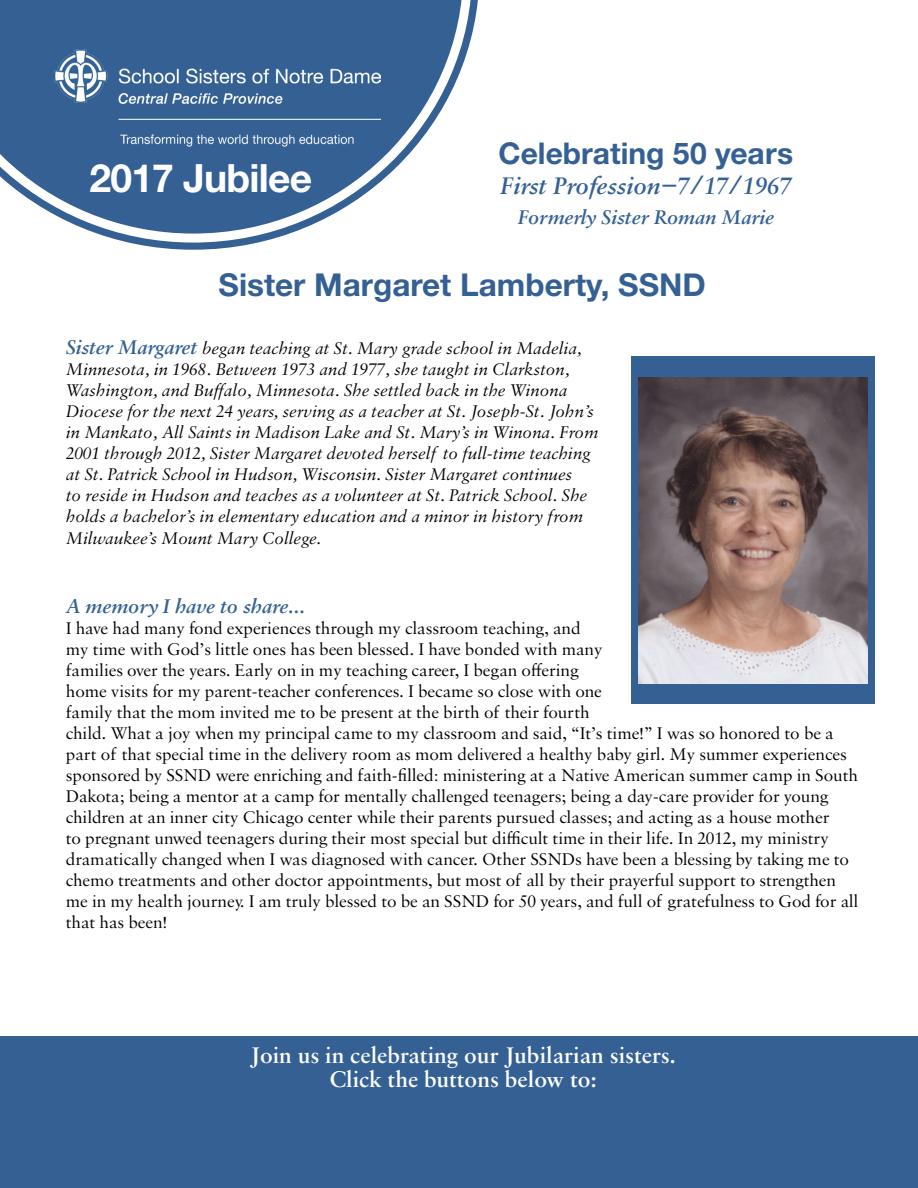
<style>
.page{position:relative;width:918px;height:1188px;background:#fff}
.page>*{position:absolute;margin:0;border:0;box-sizing:border-box;transform-origin:0 0}
.t1{font:700 39px "Helvetica Neue LT Std";letter-spacing:-.02em;color:#fff}
.t2{font:700 31.5px "Helvetica Neue LT Std";color:#346094}
.t3{font:700 30px "Helvetica Neue LT Std";color:#346094}
.t4{font:italic 600 25.5px "Sabon MT Pro";color:#346094}
.t5{font:600 24px/24px "Sabon MT Pro";color:#fff;text-align:center}
.t6{font:italic 600 21px "Sabon MT Pro";color:#346094}
.t7{font:18px/21px "Sabon MT Pro";letter-spacing:-.005em;color:#000}
.t8{font:italic 18px/21px "Sabon MT Pro";letter-spacing:-.005em;color:#000}
.s1{font-weight:600;font-size:21px;color:#346094}
</style>
<div class="page">
<div style="left:632px;top:356px;width:243px;height:348px;background:#346094"></div>
<img style="left:639px;top:377px;width:229px;height:306px">
<div style="left:0;top:1037px;width:918px;height:151px;background:#346094"></div>
<svg style="left:131px;top:0;width:347px;height:250px"></svg>
<svg style="left:0;top:0;width:472px;height:243px"></svg>
<img style="left:54px;top:49px;width:326px;height:108px">
<div style="left:428px;top:143px;width:436px;height:113px;background:#fff"></div>
<h1 class="t1" style="left:90px;top:154px;width:224px">2017 Jubilee</h1>
<h3 class="t3" style="left:498px;top:135px;width:296px">Celebrating 50 years</h3>
<h3 class="t4" style="left:500px;top:170px;width:293px">First Profession−7/17/1967</h3>
<p class="t6" style="left:518px;top:205px;width:258px">Formerly Sister Roman Marie</p>
<h2 class="t2" style="left:219px;top:265px;width:489px">Sister Margaret Lamberty, SSND</h2>
<p class="t8" style="left:66px;top:338px;width:534px"><span class="s1">Sister Margaret</span> began teaching at St. Mary grade school in Madelia, Minnesota, in 1968. Between 1973 and 1977, she taught in Clarkston, Washington, and Buffalo, Minnesota. She settled back in the Winona Diocese for the next 24 years, serving as a teacher at St. Joseph-St. John’s in Mankato, All Saints in Madison Lake and St. Mary’s in Winona. From 2001 through 2012, Sister Margaret devoted herself to full-time teaching at St. Patrick School in Hudson, Wisconsin. Sister Margaret continues<br>to reside in Hudson and teaches as a volunteer at St. Patrick School. She holds a bachelor’s in elementary education and a minor in history from Milwaukee’s Mount Mary College.</p>
<p class="t6" style="left:66px;top:594px;width:240px">A memory I have to share...</p>
<p class="t7" style="left:66px;top:617px;width:794px">I have had many fond experiences through my classroom teaching, and<br>my time with God’s little ones has been blessed. I have bonded with many<br>families over the years. Early on in my teaching career, I began offering<br>home visits for my parent-teacher conferences. I became so close with one<br>family that the mom invited me to be present at the birth of their fourth<br>child. What a joy when my principal came to my classroom and said, “It’s time!” I was so honored to be a part of that special time in the delivery room as mom delivered a healthy baby girl. My summer experiences sponsored by SSND were enriching and faith-filled: ministering at a Native American summer camp in South Dakota; being a mentor at a camp for mentally challenged teenagers; being a day-care provider for young children at an inner city Chicago center while their parents pursued classes; and acting as a house mother<br>to pregnant unwed teenagers during their most special but difficult time in their life. In 2012, my ministry dramatically changed when I was diagnosed with cancer. Other SSNDs have been a blessing by taking me to chemo treatments and other doctor appointments, but most of all by their prayerful support to strengthen me in my health journey. I am truly blessed to be an SSND for 50 years, and full of gratefulness to God for all that has been!</p>
<h3 class="t5" style="left:250px;top:1043px;width:427px">Join us in celebrating our Jubilarian sisters.<br>Click the buttons below to:</h3>
</div>
